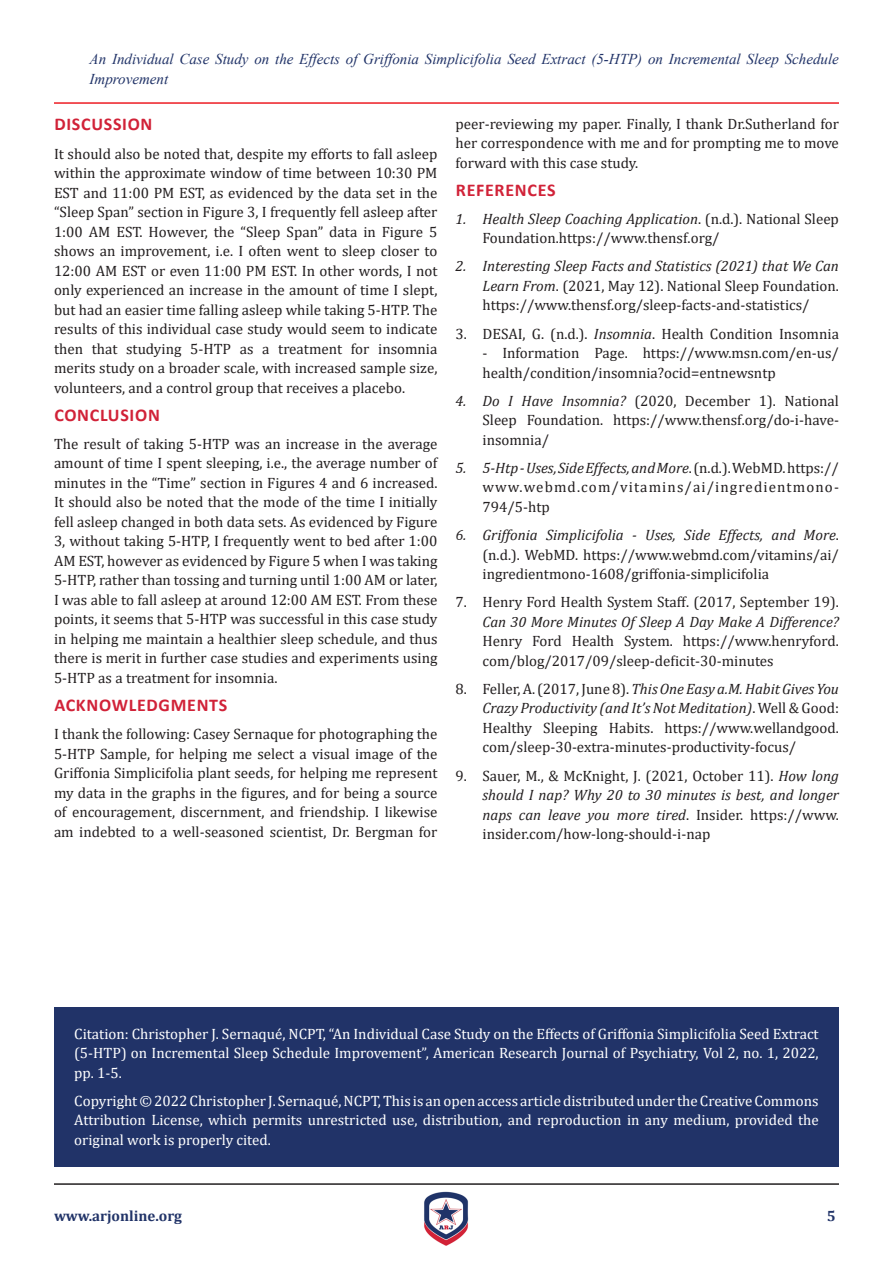
<style>
.page{position:relative;width:893px;height:1263px;background:#fff}
.page>*{position:absolute;margin:0;border:0;box-sizing:border-box;transform-origin:0 0}
.t1{font:700 18px "Calibri";letter-spacing:.04em;color:#d12238}
.t2{font:15px/19.5px "Cambria";color:#231f20;text-align:justify}
.t3{font:15px/19.5px "Cambria";color:#fff;text-align:justify}
.t4{font:italic 15px/19.5px "Times New Roman";color:#213368}
.t5{font:700 15px "Cambria";color:#213368}
.s1{font-style:italic}
</style>
<div class="page">
<img style="left:424px;top:1191px;width:45px;height:55px">
<hr style="left:54px;top:1183px;width:785px;height:2px;background:#231f20">
<hr style="left:54px;top:102px;width:785px;height:2px;background:#ed1c24">
<div style="left:54px;top:1008px;width:785px;height:159px;background:#213368"></div>
<p class="t4" style="left:90px;top:49px;width:751px">An Individual Case Study on the Effects of Griffonia Simplicifolia Seed Extract (5-HTP) on Incremental Sleep Schedule<br>Improvement</p>
<p class="t1" style="left:54px;top:112px;width:100px">DISCUSSION</p>
<p class="t2" style="left:54px;top:144px;width:385px">It should also be noted that, despite my efforts to fall asleep within the approximate window of time between 10:30 PM EST and 11:00 PM EST, as evidenced by the data set in the “Sleep Span” section in Figure 3, I frequently fell asleep after 1:00 AM EST. However, the “Sleep Span” data in Figure 5 shows an improvement, i.e. I often went to sleep closer to 12:00 AM EST or even 11:00 PM EST. In other words, I not only experienced an increase in the amount of time I slept, but had an easier time falling asleep while taking 5-HTP. The results of this individual case study would seem to indicate then that studying 5-HTP as a treatment for insomnia merits study on a broader scale, with increased sample size, volunteers, and a control group that receives a placebo.</p>
<p class="t1" style="left:54px;top:402px;width:107px">CONCLUSION</p>
<p class="t2" style="left:54px;top:434px;width:385px">The result of taking 5-HTP was an increase in the average amount of time I spent sleeping, i.e., the average number of minutes in the “Time” section in Figures 4 and 6 increased.<br>It should also be noted that the mode of the time I initially fell asleep changed in both data sets. As evidenced by Figure 3, without taking 5-HTP, I frequently went to bed after 1:00<br>AM EST, however as evidenced by Figure 5 when I was taking 5-HTP, rather than tossing and turning until 1:00 AM or later, I was able to fall asleep at around 12:00 AM EST. From these points, it seems that 5-HTP was successful in this case study in helping me maintain a healthier sleep schedule, and thus there is merit in further case studies and experiments using 5-HTP as a treatment for insomnia.</p>
<p class="t1" style="left:54px;top:692px;width:174px">ACKNOWLEDGMENTS</p>
<p class="t2" style="left:54px;top:724px;width:385px">I thank the following: Casey Sernaque for photographing the 5-HTP Sample, for helping me select a visual image of the Griffonia Simplicifolia plant seeds, for helping me represent my data in the graphs in the figures, and for being a source of encouragement, discernment, and friendship. I likewise am indebted to a well-seasoned scientist, Dr. Bergman for</p>
<p class="t2" style="left:455px;top:114px;width:385px">peer-reviewing my paper. Finally, I thank Dr.Sutherland for her correspondence with me and for prompting me to move forward with this case study.</p>
<p class="t1" style="left:456px;top:177px;width:101px">REFERENCES</p>
<p class="t2" style="left:482px;top:209px;width:358px;text-indent:-27px"><span class="s1">1. Health Sleep Coaching Application</span>. (n.d.). National Sleep<br>Foundation.https://www.thensf.org/</p>
<p class="t2" style="left:482px;top:257px;width:358px;text-indent:-27px"><span class="s1">2. Interesting Sleep Facts and Statistics (2021) that We Can Learn From</span>. (2021, May 12). National Sleep Foundation. https://www.thensf.org/sleep-facts-and-statistics/</p>
<p class="t2" style="left:455px;top:324px;width:385px">3. DESAI, G. (n.d.). <span class="s1">Insomnia</span>. Health Condition Insomnia</p>
<p class="t2" style="left:482px;top:343px;width:358px">- Information Page. https://www.msn.com/en-us/ health/condition/insomnia?ocid=entnewsntp</p>
<p class="t2" style="left:482px;top:391px;width:358px;text-indent:-27px"><span class="s1">4. Do I Have Insomnia?</span> (2020, December 1). National Sleep Foundation. https://www.thensf.org/do-i-have&shy;insomnia/</p>
<p class="t2" style="left:482px;top:458px;width:358px;text-indent:-27px"><span class="s1">5. 5-Htp - Uses, Side Effects, and More</span>. (n.d.). WebMD. https:// www.webmd.com/vitamins/ai/ingredientmono-794/5-htp</p>
<p class="t2" style="left:482px;top:525px;width:358px;text-indent:-27px"><span class="s1">6. Griffonia Simplicifolia - Uses, Side Effects, and More</span>. (n.d.). WebMD. https://www.webmd.com/vitamins/ai/ ingredientmono-1608/griffonia-simplicifolia</p>
<p class="t2" style="left:482px;top:592px;width:358px;text-indent:-27px">7. Henry Ford Health System Staff. (2017, September 19).<br><span class="s1">Can 30 More Minutes Of Sleep A Day Make A Difference?<br></span>Henry Ford Health System. https://www.henryford. com/blog/2017/09/sleep-deficit-30-minutes</p>
<p class="t2" style="left:482px;top:679px;width:358px;text-indent:-27px">8. Feller, A. (2017, June 8). <span class="s1">This One Easy a.M. Habit Gives You Crazy Productivity (and It’s Not Meditation)</span>. Well &amp; Good:<br>Healthy Sleeping Habits. https://www.wellandgood. com/sleep-30-extra-minutes-productivity-focus/</p>
<p class="t2" style="left:482px;top:766px;width:358px;text-indent:-27px">9. Sauer, M., &amp; McKnight, J. (2021, October 11). <span class="s1">How long should I nap? Why 20 to 30 minutes is best, and longer naps can leave you more tired</span>. Insider. https://www. insider.com/how-long-should-i-nap</p>
<p class="t3" style="left:74px;top:1023px;width:746px">Citation: Christopher J. Sernaqué, NCPT, “An Individual Case Study on the Effects of Griffonia Simplicifolia Seed Extract (5-HTP) on Incremental Sleep Schedule Improvement”, American Research Journal of Psychiatry, Vol 2, no. 1, 2022, pp. 1-5.</p>
<p class="t3" style="left:74px;top:1091px;width:746px">Copyright © 2022 Christopher J. Sernaqué, NCPT, This is an open access article distributed under the Creative Commons Attribution License, which permits unrestricted use, distribution, and reproduction in any medium, provided the original work is properly cited.</p>
<p class="t5" style="left:54px;top:1205px;width:130px">www.arjonline.org</p>
<p class="t5" style="left:827px;top:1205px;width:10px">5</p>
</div>
